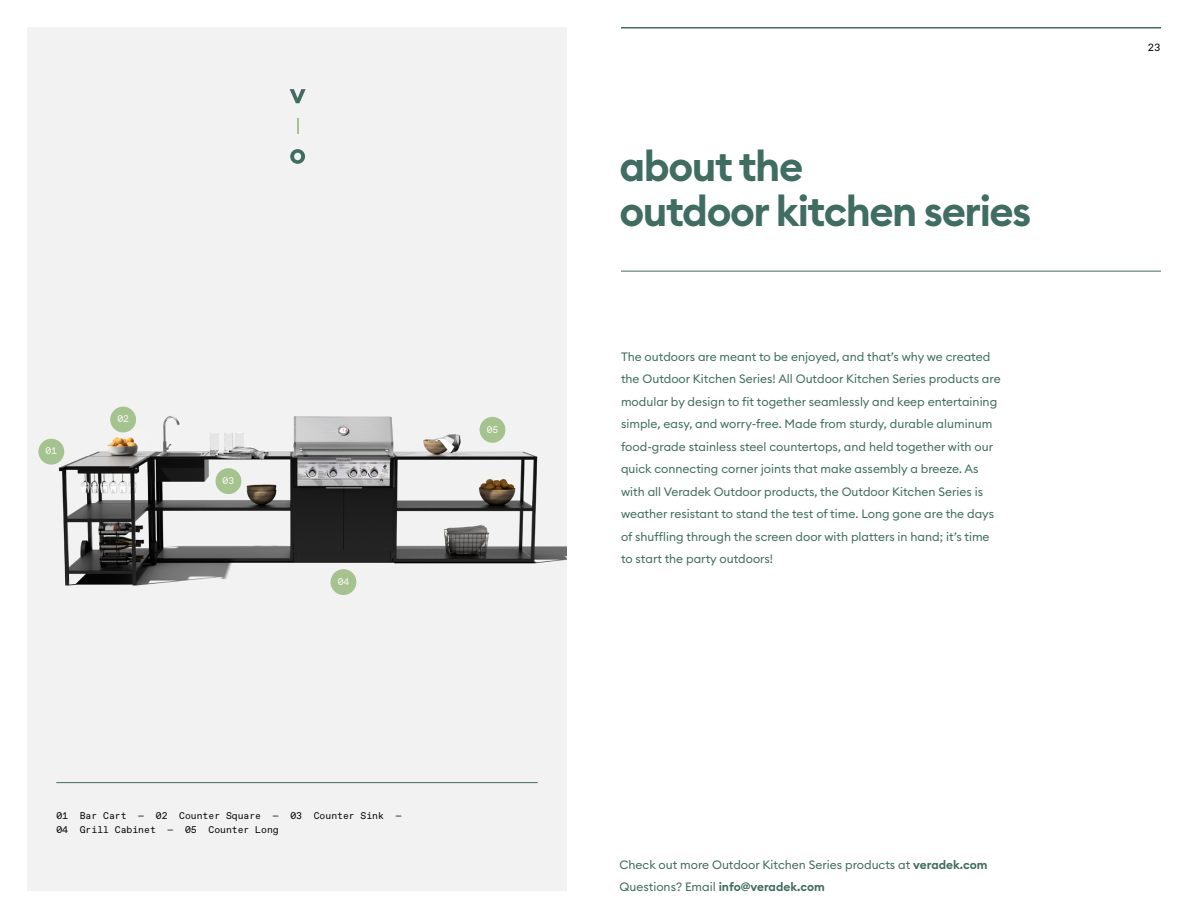
<style>
.page{position:relative;width:1188px;height:918px;background:#fff}
.page>*{position:absolute;margin:0;border:0;box-sizing:border-box;transform-origin:0 0}
.t1{font:600 42px/45px "Euclid Circular B";letter-spacing:-.035em;color:#406d61}
.t2{font:12px/22.5px "Euclid Circular B";color:#406d61}
.t3{font:600 12px "Euclid Circular B";color:#406d61}
.t4{font:10.5px "ABC Favorit Mono";color:#000}
.t5{font:9.75px/13.5px "ABC Favorit Mono";color:#000}
.t6{font:9.6px "ABC Favorit Mono";color:#fffbf7}
.s1{font-weight:600}
.s2{font-weight:400}
</style>
<div class="page">
<hr style="left:621px;top:27px;width:540px;height:1px;background:#406d61">
<hr style="left:621px;top:271px;width:540px;height:1px;background:#406d61">
<div style="left:27px;top:27px;width:540px;height:864px;background:#f2f2f2"></div>
<img style="left:27px;top:221px;width:540px;height:553px">
<hr style="left:56px;top:782px;width:482px;height:1px;background:#406d61">
<div style="left:38px;top:439px;width:26px;height:26px;background:#a5c38e;border-radius:50%"></div>
<div style="left:216px;top:468px;width:25px;height:26px;background:#a5c38e;border-radius:50%"></div>
<div style="left:110px;top:407px;width:26px;height:25px;background:#a5c38e;border-radius:50%"></div>
<div style="left:480px;top:417px;width:25px;height:26px;background:#a5c38e;border-radius:50%"></div>
<div style="left:331px;top:569px;width:25px;height:26px;background:#a5c38e;border-radius:50%"></div>
<svg style="left:290px;top:89px;width:16px;height:14px"></svg>
<svg style="left:290px;top:149px;width:15px;height:15px"></svg>
<svg style="left:297px;top:119px;width:1px;height:15px"></svg>
<p class="t6" style="left:46px;top:446px;width:13px">01</p>
<p class="t6" style="left:117px;top:413px;width:13px">02</p>
<p class="t6" style="left:223px;top:475px;width:13px">03</p>
<p class="t6" style="left:338px;top:576px;width:13px">04</p>
<p class="t6" style="left:487px;top:424px;width:13px">05</p>
<p class="t5" style="left:56px;top:809px;width:347px">01 Bar Cart ― 02 Counter Square ― 03 Counter Sink ―<br>04 Grill Cabinet ― 05 Counter Long</p>
<h1 class="t1" style="left:620px;top:144px;width:414px">about the<br>outdoor kitchen series</h1>
<p class="t2" style="left:621px;top:345px;width:381px">The outdoors are meant to be enjoyed, and that’s why we created the Outdoor Kitchen Series! All Outdoor Kitchen Series products are modular by design to fit together seamlessly and keep entertaining simple, easy, and worry-free. Made from sturdy, durable aluminum food-grade stainless steel countertops, and held together with our quick connecting corner joints that make assembly a breeze. As with all Veradek Outdoor products, the Outdoor Kitchen Series is weather resistant to stand the test of time. Long gone are the days of shuffling through the screen door with platters in hand; it’s time to start the party outdoors!</p>
<p class="t2" style="left:620px;top:853px;width:370px">Check out more Outdoor Kitchen Series products at <span class="s1">veradek.com</span></p>
<p class="t3" style="left:620px;top:879px;width:207px"><span class="s2">Questions? Email</span> info@veradek.com</p>
<p class="t4" style="left:1148px;top:41px;width:14px">23</p>
</div>
